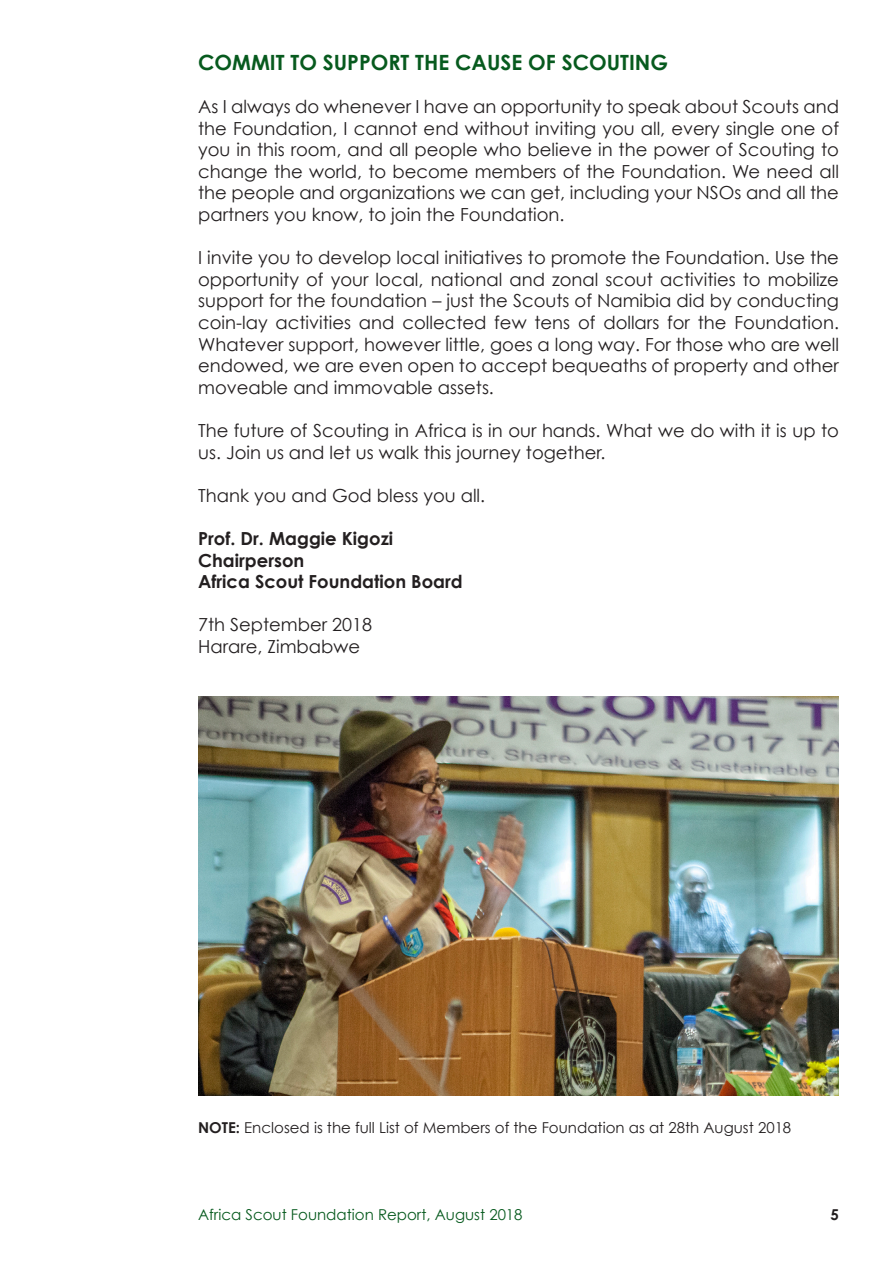
<style>
.page{position:relative;width:893px;height:1263px;background:#fff}
.page>*{position:absolute;margin:0;border:0;box-sizing:border-box;transform-origin:0 0}
.t1{font:700 21px "Century Gothic";color:#075a1e}
.t2{font:18px/21.6px "Century Gothic";color:#231f20;text-align:justify}
.t3{font:700 18px "Century Gothic";color:#231f20}
.t4{font:15px "Century Gothic";color:#231f20}
.t5{font:15px "Century Gothic";color:#075a1e}
.t6{font:700 15px "Century Gothic";color:#231f20}
.s1{font-weight:700}
</style>
<div class="page">
<img style="left:198px;top:696px;width:641px;height:399px">
<p class="t1" style="left:198px;top:49px;width:471px">COMMIT TO SUPPORT THE CAUSE OF SCOUTING</p>
<p class="t2" style="left:198px;top:95px;width:642px">As I always do whenever I have an opportunity to speak about Scouts and the Foundation, I cannot end without inviting you all, every single one of you in this room, and all people who believe in the power of Scouting to change the world, to become members of the Foundation. We need all the people and organizations we can get, including your NSOs and all the partners you know, to join the Foundation.</p>
<p class="t2" style="left:198px;top:247px;width:642px">I invite you to develop local initiatives to promote the Foundation. Use the opportunity of your local, national and zonal scout activities to mobilize support for the foundation – just the Scouts of Namibia did by conducting coin-lay activities and collected few tens of dollars for the Foundation.<br>Whatever support, however little, goes a long way. For those who are well endowed, we are even open to accept bequeaths of property and other moveable and immovable assets.</p>
<p class="t2" style="left:198px;top:419px;width:642px">The future of Scouting in Africa is in our hands. What we do with it is up to us. Join us and let us walk this journey together.</p>
<p class="t2" style="left:198px;top:484px;width:289px">Thank you and God bless you all.</p>
<p class="t3" style="left:198px;top:527px;width:197px">Prof. Dr. Maggie Kigozi</p>
<p class="t3" style="left:198px;top:549px;width:108px">Chairperson</p>
<p class="t3" style="left:198px;top:570px;width:266px">Africa Scout Foundation Board</p>
<p class="t2" style="left:198px;top:614px;width:175px">7th September 2018</p>
<p class="t2" style="left:198px;top:635px;width:163px">Harare, Zimbabwe</p>
<p class="t4" style="left:198px;top:1118px;width:595px"><span class="s1">NOTE:</span> Enclosed is the full List of Members of the Foundation as at 28th August 2018</p>
<p class="t5" style="left:198px;top:1206px;width:326px">Africa Scout Foundation Report, August 2018</p>
<p class="t6" style="left:831px;top:1205px;width:10px">5</p>
</div>
